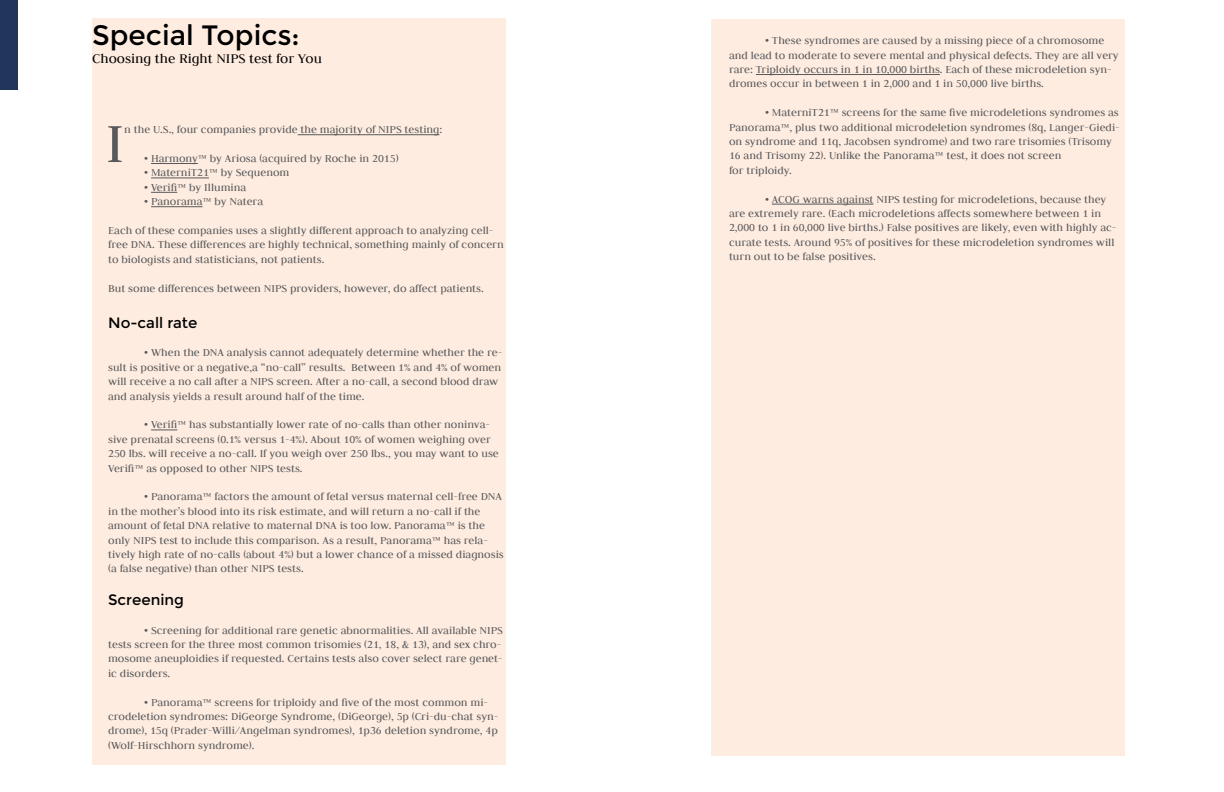
<style>
.page{position:relative;width:1224px;height:792px;background:#fff}
.page>*{position:absolute;margin:0;border:0;box-sizing:border-box;transform-origin:0 0}
.t1{font:61.2px "Judson";color:#58595b}
.t2{font:28px "Montserrat";color:#000}
.t3{font:15px "Judson";color:#000}
.t4{font:15px "Montserrat";color:#000}
.t5{font:12px/14.4px "Judson";color:#58595b}
</style>
<div class="page">
<div style="left:711px;top:19px;width:414px;height:737px;background:#feece0"></div>
<hr style="left:756px;top:74px;width:184px;height:1px;background:#58595b">
<hr style="left:772px;top:204px;width:102px;height:1px;background:#58595b">
<div style="left:92px;top:18px;width:414px;height:746px;background:#feece0"></div>
<hr style="left:298px;top:134px;width:141px;height:1px;background:#58595b">
<hr style="left:151px;top:163px;width:47px;height:1px;background:#58595b">
<hr style="left:151px;top:178px;width:58px;height:1px;background:#58595b">
<svg style="left:151px;top:192px;width:26px;height:1px"></svg>
<hr style="left:151px;top:206px;width:52px;height:1px;background:#58595b">
<svg style="left:151px;top:430px;width:26px;height:1px"></svg>
<div style="left:0;top:0;width:18px;height:89px;background:#22365b"></div>
<h2 class="t2" style="left:92px;top:19px;width:209px">Special Topics:</h2>
<p class="t3" style="left:92px;top:50px;width:231px">Choosing the Right NIPS test for You</p>
<h1 class="t1" style="left:106px;top:107px;width:20px">I</h1>
<p class="t5" style="left:124px;top:122px;width:320px">n the U.S., four companies provide the majority of NIPS testing:</p>
<p class="t5" style="left:144px;top:151px;width:256px">• Harmony™ by Ariosa (acquired by Roche in 2015)</p>
<p class="t5" style="left:144px;top:165px;width:147px">• MaterniT21™ by Sequenom</p>
<p class="t5" style="left:144px;top:180px;width:104px">• Verifi™ by Illumina</p>
<p class="t5" style="left:144px;top:194px;width:121px">• Panorama™ by Natera</p>
<p class="t5" style="left:108px;top:223px;width:397px">Each of these companies uses a slightly different approach to analyzing cell&shy;free DNA. These differences are highly technical, something mainly of concern to biologists and statisticians, not patients.</p>
<p class="t5" style="left:108px;top:280px;width:377px">But some differences between NIPS providers, however, do affect patients.</p>
<p class="t4" style="left:108px;top:314px;width:91px">No-call rate</p>
<p class="t5" style="left:108px;top:345px;width:396px;text-indent:36px">• When the DNA analysis cannot adequately determine whether the re&shy;sult is positive or a negative,a “no-call” results. Between 1% and 4% of women will receive a no call after a NIPS screen. After a no-call, a second blood draw and analysis yields a result around half of the time.</p>
<p class="t5" style="left:108px;top:417px;width:392px;text-indent:36px">• Verifi™ has substantially lower rate of no-calls than other noninva&shy;sive prenatal screens (0.1% versus 1-4%). About 10% of women weighing over 250 lbs. will receive a no-call. If you weigh over 250 lbs., you may want to use Verifi™ as opposed to other NIPS tests.</p>
<p class="t5" style="left:108px;top:489px;width:397px;text-indent:36px">• Panorama™ factors the amount of fetal versus maternal cell-free DNA in the mother’s blood into its risk estimate, and will return a no-call if the amount of fetal DNA relative to maternal DNA is too low. Panorama™ is the only NIPS test to include this comparison. As a result, Panorama™ has rela&shy;tively high rate of no-calls (about 4%) but a lower chance of a missed diagnosis (a false negative) than other NIPS tests.</p>
<p class="t4" style="left:108px;top:591px;width:77px">Screening</p>
<p class="t5" style="left:108px;top:622px;width:396px;text-indent:36px">• Screening for additional rare genetic abnormalities. All available NIPS tests screen for the three most common trisomies (21, 18, &amp; 13), and sex chro&shy;mosome aneuploidies if requested. Certains tests also cover select rare genet&shy;ic disorders.</p>
<p class="t5" style="left:108px;top:694px;width:392px;text-indent:36px">• Panorama™ screens for triploidy and five of the most common mi&shy;crodeletion syndromes: DiGeorge Syndrome, (DiGeorge), 5p (Cri-du-chat syn&shy;drome), 15q (Prader-Willi/Angelman syndromes), 1p36 deletion syndrome, 4p (Wolf-Hirschhorn syndrome).</p>
<p class="t5" style="left:729px;top:33px;width:391px;text-indent:36px">• These syndromes are caused by a missing piece of a chromosome and lead to moderate to severe mental and physical defects. They are all very rare: Triploidy occurs in 1 in 10,000 births. Each of these microdeletion syn&shy;dromes occur in between 1 in 2,000 and 1 in 50,000 live births.</p>
<p class="t5" style="left:729px;top:105px;width:392px;text-indent:36px">• MaterniT21™ screens for the same five microdeletions syndromes as Panorama™, plus two additional microdeletion syndromes (8q, Langer-Giedi&shy;on syndrome and 11q, Jacobsen syndrome) and two rare trisomies (Trisomy 16 and Trisomy 22). Unlike the Panorama™ test, it does not screen<br>for triploidy.</p>
<p class="t5" style="left:729px;top:191px;width:389px;text-indent:36px">• ACOG warns against NIPS testing for microdeletions, because they are extremely rare. (Each microdeletions affects somewhere between 1 in 2,000 to 1 in 60,000 live births.) False positives are likely, even with highly ac&shy;curate tests. Around 95% of positives for these microdeletion syndromes will turn out to be false positives.</p>
</div>
